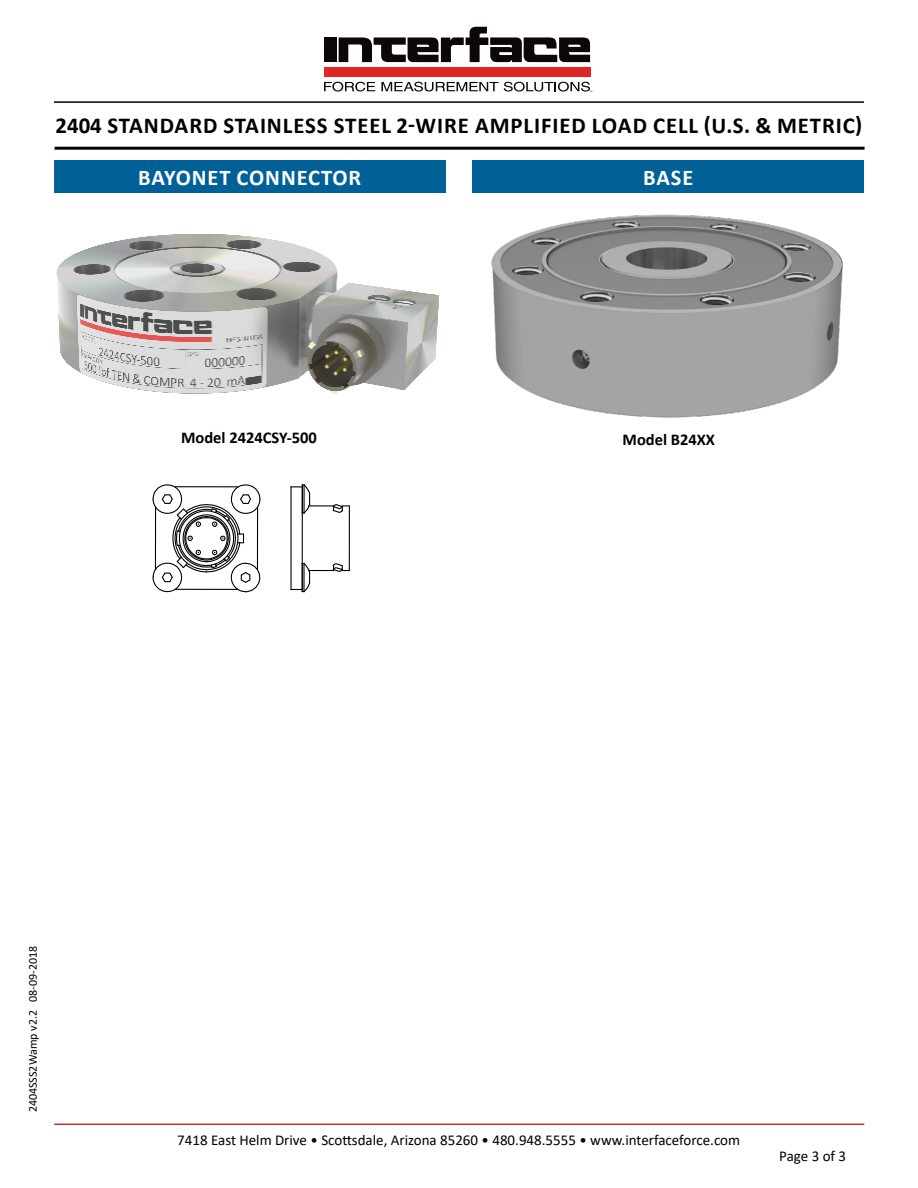
<style>
.page{position:relative;width:918px;height:1188px;background:#fff}
.page>*{position:absolute;margin:0;border:0;box-sizing:border-box;transform-origin:0 0}
.t1{font:700 22.8px "Calibri";letter-spacing:.04em;color:#000}
.t2{font:700 22.5px "Calibri";letter-spacing:.04em;color:#fff}
.t3{font:700 16.5px "Calibri";color:#000}
.t4{font:15px "Calibri";color:#000}
.t5{font:12px "Calibri";color:#000}
.t6{font:4.2px "Courier New";color:#000}
</style>
<div class="page">
<hr style="left:54px;top:1124px;width:810px;height:1px;background:#de2b26">
<div style="left:324px;top:67px;width:266px;height:10px;background:#e12726"></div>
<div style="left:324px;top:37px;width:13px;height:25px;background:#0c0607"></div>
<svg style="left:339px;top:27px;width:251px;height:35px"></svg>
<svg style="left:324px;top:82px;width:51px;height:10px"></svg>
<svg style="left:381px;top:82px;width:117px;height:10px"></svg>
<svg style="left:504px;top:82px;width:86px;height:10px"></svg>
<hr style="left:54px;top:101px;width:810px;height:2px;background:#000">
<hr style="left:290px;top:487px;width:2px;height:102px;background:#000">
<hr style="left:349px;top:506px;width:1px;height:64px;background:#000">
<svg style="left:291px;top:484px;width:58px;height:108px"></svg>
<svg style="left:153px;top:484px;width:107px;height:108px"></svg>
<hr style="left:175px;top:486px;width:63px;height:1px;background:#000">
<img style="left:56px;top:234px;width:383px;height:160px">
<div style="left:54px;top:160px;width:392px;height:32px;background:#006198"></div>
<div style="left:472px;top:160px;width:392px;height:32px;background:#006198"></div>
<img style="left:491px;top:214px;width:352px;height:204px">
<hr style="left:55px;top:147px;width:810px;height:3px;background:#000">
<p class="t6" style="left:590px;top:89px;width:4px">™</p>
<p class="t1" style="left:56px;top:110px;width:808px">2404 STANDARD STAINLESS STEEL 2-WIRE AMPLIFIED LOAD CELL (U.S. &amp; METRIC)</p>
<p class="t2" style="left:138px;top:161px;width:225px">BAYONET CONNECTOR</p>
<p class="t2" style="left:643px;top:161px;width:52px">BASE</p>
<p class="t3" style="left:181px;top:425px;width:137px">Model 2424CSY-500</p>
<p class="t3" style="left:623px;top:428px;width:94px">Model B24XX</p>
<p class="t5" style="left:25px;top:1112px;width:168px;rotate:-90deg">2404SSS2Wamp v2.2 08-09-2018</p>
<p class="t4" style="left:177px;top:1129px;width:564px">7418 East Helm Drive • Scottsdale, Arizona 85260 • 480.948.5555 • www.interfaceforce.com</p>
<p class="t4" style="left:779px;top:1146px;width:68px">Page 3 of 3</p>
</div>
